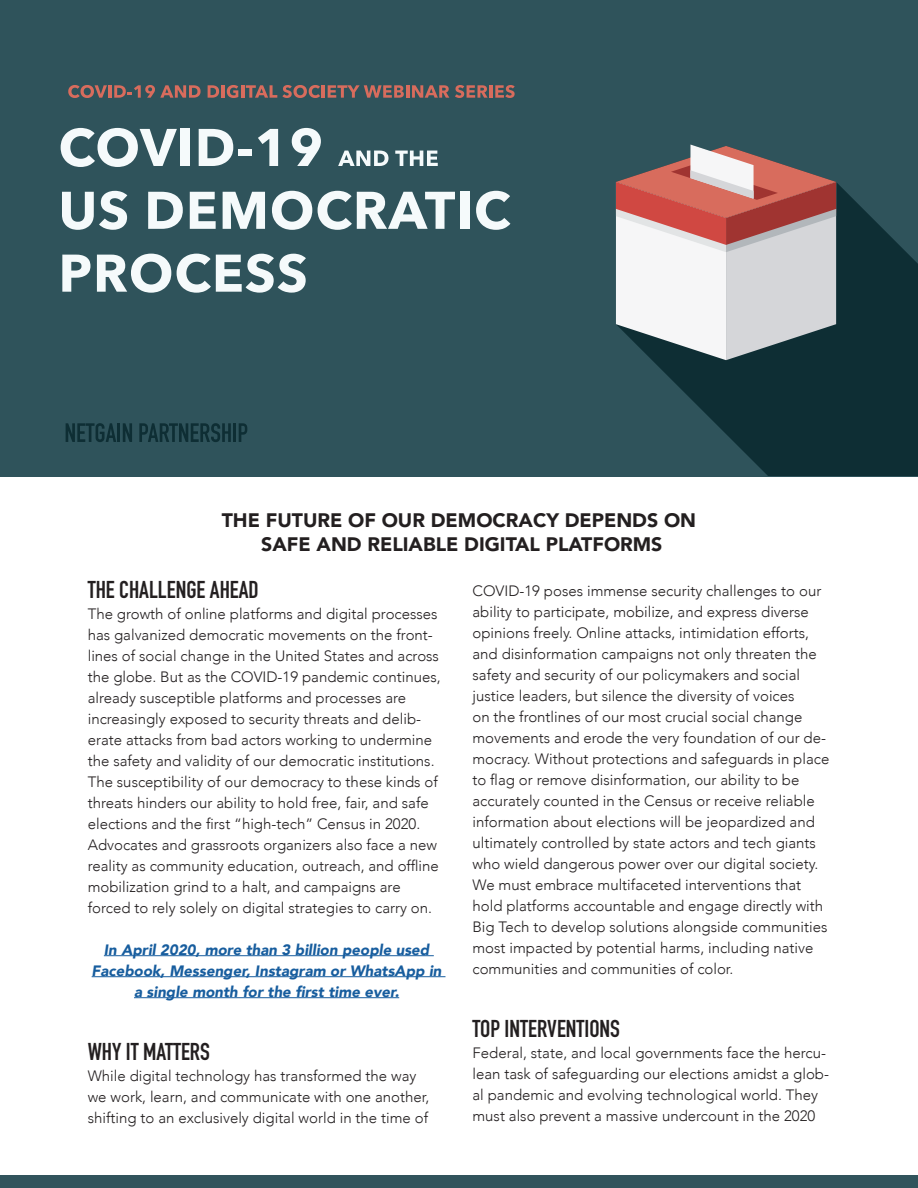
<style>
.page{position:relative;width:918px;height:1188px;background:#fff}
.page>*{position:absolute;margin:0;border:0;box-sizing:border-box;transform-origin:0 0}
.t1{font:700 24px "DIN Condensed";color:#231f20}
.t2{font:900 19.5px "Avenir";color:#231f20}
.t3{font:300 15px/21px "Avenir";color:#231f20}
.t4{font:italic 900 15px/21px "Avenir";color:#175d9e;text-align:center}
</style>
<div class="page">
<hr style="left:104px;top:955px;width:330px;height:1px;background:#175d9e">
<hr style="left:92px;top:976px;width:353px;height:1px;background:#175d9e">
<hr style="left:134px;top:997px;width:265px;height:1px;background:#175d9e">
<div style="left:0;top:0;width:918px;height:476px;background:#2f535b"></div>
<svg style="left:652px;top:182px;width:266px;height:294px;fill:#0e2e34"></svg>
<svg style="left:616px;top:145px;width:220px;height:215px;background:#bca5a5"></svg>
<svg style="left:66px;top:423px;width:66px;height:19px"></svg>
<svg style="left:139px;top:423px;width:92px;height:19px"></svg>
<hr style="left:233px;top:423px;width:3px;height:19px;background:#0e2e34">
<svg style="left:239px;top:423px;width:8px;height:19px"></svg>
<svg style="left:61px;top:128px;width:116px;height:39px"></svg>
<div style="left:181px;top:129px;width:9px;height:37px;background:#f5fafb"></div>
<svg style="left:199px;top:129px;width:34px;height:37px"></svg>
<div style="left:238px;top:149px;width:14px;height:7px;background:#f5fafb"></div>
<svg style="left:258px;top:129px;width:20px;height:37px"></svg>
<svg style="left:292px;top:128px;width:29px;height:38px"></svg>
<svg style="left:338px;top:151px;width:50px;height:15px"></svg>
<svg style="left:395px;top:151px;width:43px;height:15px"></svg>
<svg style="left:62px;top:191px;width:65px;height:39px"></svg>
<svg style="left:148px;top:192px;width:35px;height:37px"></svg>
<svg style="left:190px;top:192px;width:26px;height:37px"></svg>
<svg style="left:223px;top:192px;width:42px;height:37px"></svg>
<svg style="left:272px;top:191px;width:40px;height:39px"></svg>
<svg style="left:318px;top:191px;width:137px;height:39px"></svg>
<div style="left:460px;top:192px;width:9px;height:37px;background:#f5fafb"></div>
<svg style="left:476px;top:191px;width:34px;height:39px"></svg>
<svg style="left:62px;top:255px;width:28px;height:37px"></svg>
<svg style="left:97px;top:254px;width:74px;height:39px"></svg>
<svg style="left:177px;top:254px;width:129px;height:39px"></svg>
<svg style="left:68px;top:85px;width:133px;height:13px"></svg>
<svg style="left:208px;top:85px;width:241px;height:13px"></svg>
<svg style="left:455px;top:85px;width:60px;height:13px"></svg>
<div style="left:0;top:1175px;width:918px;height:13px;background:#31545c"></div>
<p class="t2" style="left:222px;top:503px;width:476px">THE FUTURE OF OUR DEMOCRACY DEPENDS ON</p>
<p class="t2" style="left:261px;top:527px;width:403px">SAFE AND RELIABLE DIGITAL PLATFORMS</p>
<p class="t1" style="left:88px;top:573px;width:173px">THE CHALLENGE AHEAD</p>
<p class="t3" style="left:88px;top:603px;width:355px">The growth of online platforms and digital processes has galvanized democratic movements on the front&shy;lines of social change in the United States and across the globe. But as the COVID-19 pandemic continues, already susceptible platforms and processes are increasingly exposed to security threats and delib&shy;erate attacks from bad actors working to undermine the safety and validity of our democratic institutions.<br>The susceptibility of our democracy to these kinds of threats hinders our ability to hold free, fair, and safe elections and the first “high-tech” Census in 2020.<br>Advocates and grassroots organizers also face a new reality as community education, outreach, and offline mobilization grind to a halt, and campaigns are forced to rely solely on digital strategies to carry on.</p>
<p class="t4" style="left:92px;top:939px;width:351px">In April 2020, more than 3 billion people used<br>Facebook, Messenger, Instagram or WhatsApp in a single month for the first time ever.</p>
<p class="t1" style="left:88px;top:1035px;width:124px">WHY IT MATTERS</p>
<p class="t3" style="left:88px;top:1065px;width:343px">While digital technology has transformed the way we work, learn, and communicate with one another, shifting to an exclusively digital world in the time of</p>
<p class="t3" style="left:472px;top:580px;width:358px">COVID-19 poses immense security challenges to our ability to participate, mobilize, and express diverse opinions freely. Online attacks, intimidation efforts, and disinformation campaigns not only threaten the safety and security of our policymakers and social justice leaders, but silence the diversity of voices<br>on the frontlines of our most crucial social change movements and erode the very foundation of our de&shy;mocracy. Without protections and safeguards in place to flag or remove disinformation, our ability to be accurately counted in the Census or receive reliable information about elections will be jeopardized and ultimately controlled by state actors and tech giants who wield dangerous power over our digital society.<br>We must embrace multifaceted interventions that hold platforms accountable and engage directly with Big Tech to develop solutions alongside communities most impacted by potential harms, including native communities and communities of color.</p>
<p class="t1" style="left:472px;top:1012px;width:149px">TOP INTERVENTIONS</p>
<p class="t3" style="left:472px;top:1042px;width:358px">Federal, state, and local governments face the hercu&shy;lean task of safeguarding our elections amidst a glob&shy;al pandemic and evolving technological world. They must also prevent a massive undercount in the 2020</p>
</div>
